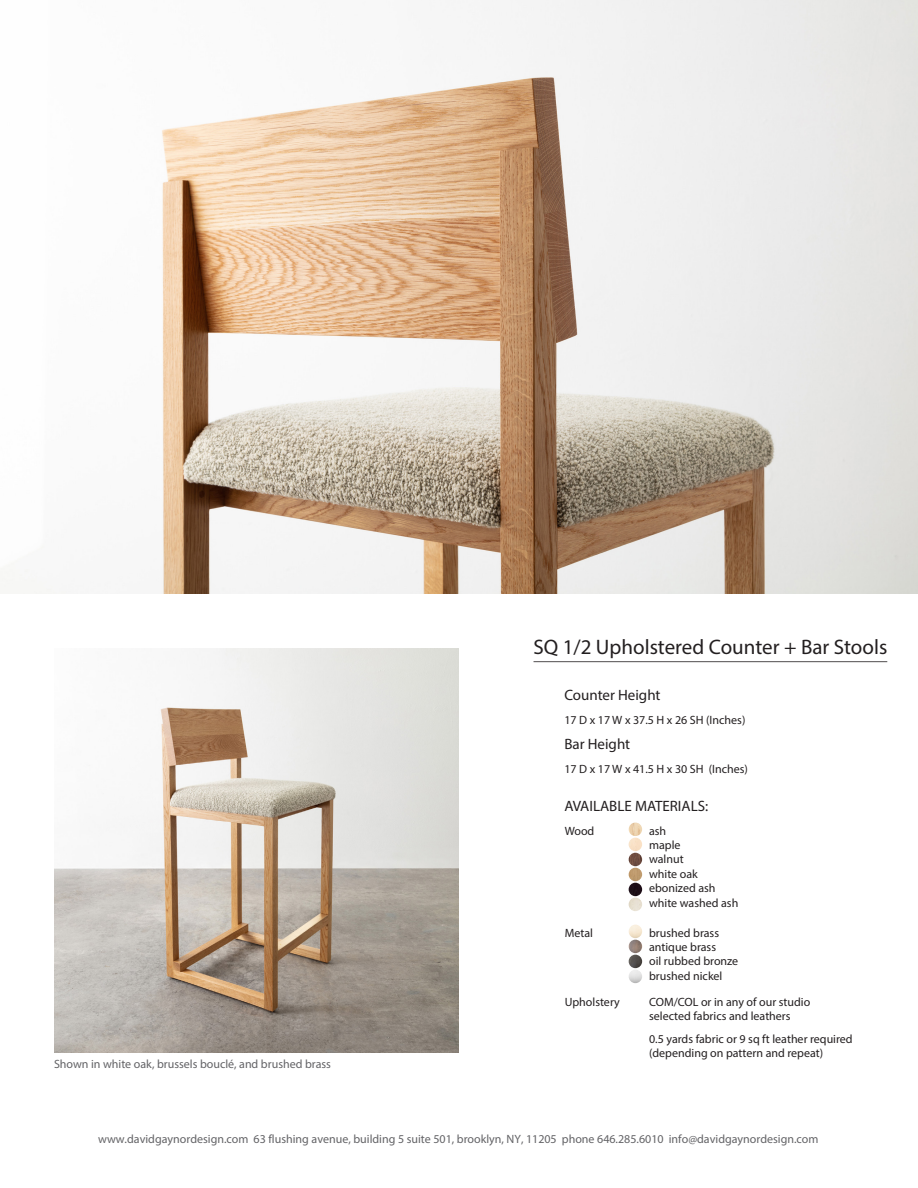
<style>
.page{position:relative;width:918px;height:1188px;background:#fff}
.page>*{position:absolute;margin:0;border:0;box-sizing:border-box;transform-origin:0 0}
.t1{font:21px "Myriad Pro";color:#231f20}
.t2{font:15px "Myriad Pro";color:#231f20}
.t3{font:12px/14.4px "Myriad Pro";color:#231f20}
.t4{font:12px "Myriad Pro";color:#636366}
</style>
<div class="page">
<img style="left:2px;top:0;width:916px;height:594px">
<img style="left:54px;top:648px;width:405px;height:405px">
<hr style="left:534px;top:661px;width:353px;height:1px;background:#231f20">
<svg style="left:629px;top:823px;width:13px;height:88px"></svg>
<svg style="left:629px;top:925px;width:13px;height:58px"></svg>
<p class="t1" style="left:534px;top:634px;width:355px">SQ 1/2 Upholstered Counter + Bar Stools</p>
<p class="t2" style="left:564px;top:686px;width:98px">Counter Height</p>
<p class="t3" style="left:564px;top:713px;width:183px">17 D x 17 W x 37.5 H x 26 SH (Inches)</p>
<p class="t2" style="left:564px;top:735px;width:67px">Bar Height</p>
<p class="t3" style="left:564px;top:761px;width:185px">17 D x 17 W x 41.5 H x 30 SH (Inches)</p>
<p class="t4" style="left:54px;top:1057px;width:279px">Shown in white oak, brussels bouclé, and brushed brass</p>
<p class="t2" style="left:564px;top:797px;width:145px">AVAILABLE MATERIALS:</p>
<p class="t3" style="left:565px;top:823px;width:31px">Wood</p>
<p class="t3" style="left:649px;top:823px;width:19px">ash</p>
<p class="t3" style="left:649px;top:838px;width:33px">maple</p>
<p class="t3" style="left:649px;top:852px;width:36px">walnut</p>
<p class="t3" style="left:649px;top:866px;width:50px">white oak</p>
<p class="t3" style="left:649px;top:881px;width:68px">ebonized ash</p>
<p class="t3" style="left:649px;top:895px;width:91px">white washed ash</p>
<p class="t3" style="left:565px;top:925px;width:30px">Metal</p>
<p class="t3" style="left:649px;top:925px;width:72px">brushed brass</p>
<p class="t3" style="left:649px;top:940px;width:69px">antique brass</p>
<p class="t3" style="left:649px;top:954px;width:91px">oil rubbed bronze</p>
<p class="t3" style="left:649px;top:968px;width:75px">brushed nickel</p>
<p class="t3" style="left:649px;top:994px;width:163px">COM/COL or in any of our studio selected fabrics and leathers</p>
<p class="t3" style="left:565px;top:994px;width:57px">Upholstery</p>
<p class="t3" style="left:649px;top:1031px;width:205px">0.5 yards fabric or 9 sq ft leather required (depending on pattern and repeat)</p>
<p class="t4" style="left:98px;top:1131px;width:722px">www.davidgaynordesign.com 63 flushing avenue, building 5 suite 501, brooklyn, NY, 11205 phone 646.285.6010 info@davidgaynordesign.com</p>
</div>
